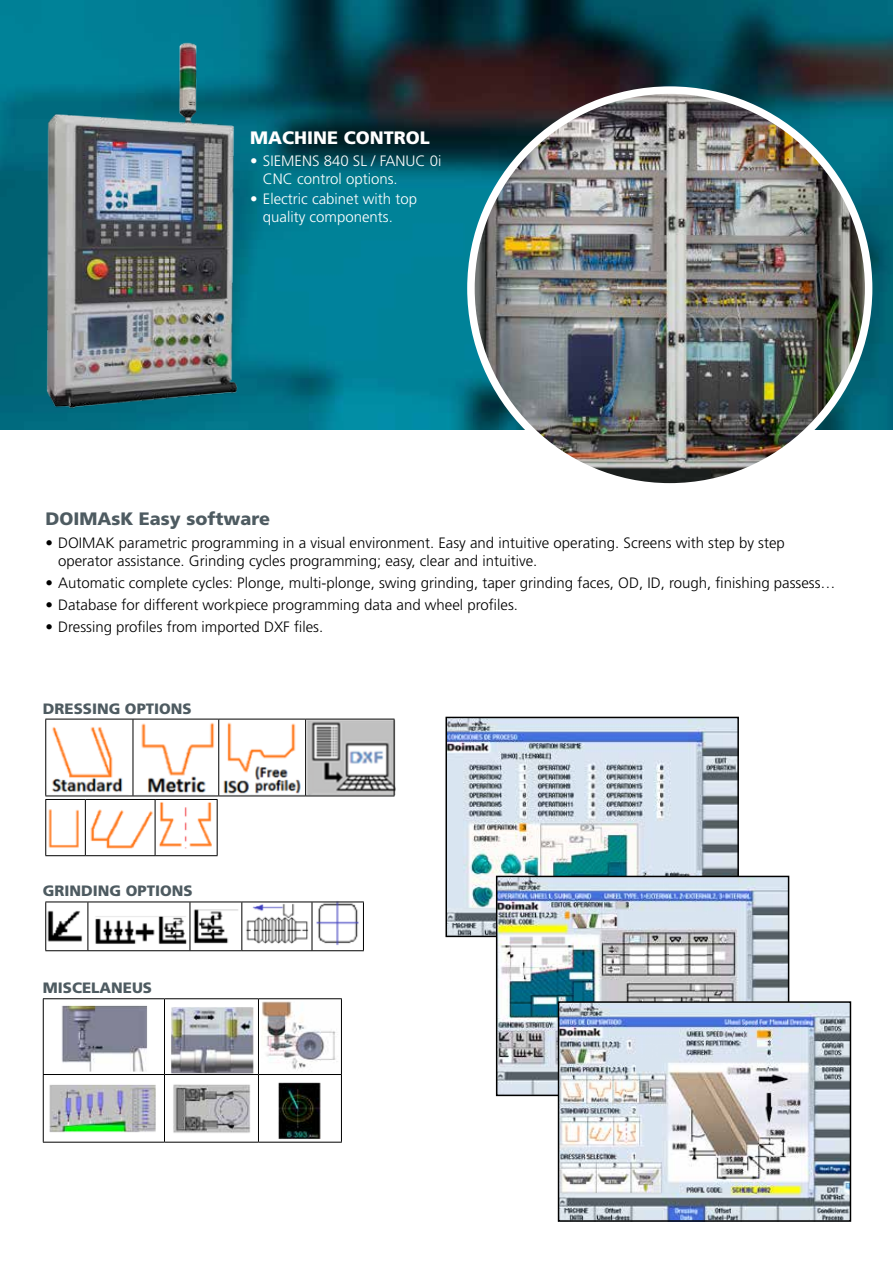
<style>
.page{position:relative;width:893px;height:1263px;background:#fff}
.page>*{position:absolute;margin:0;border:0;box-sizing:border-box;transform-origin:0 0}
.t1{font:900 18px "Frutiger";color:#4e5b61}
.t2{font:900 18px "Frutiger";color:#fff}
.t3{font:300 15px/18px "Frutiger";color:#000}
.t4{font:300 15px/18px "Frutiger";color:#fff}
.t5{font:900 15px "Frutiger";color:#4e5b61}
</style>
<div class="page">
<img style="left:0;top:0;width:893px;height:429px">
<img style="left:33px;top:40px;width:217px;height:390px">
<img style="left:471px;top:90px;width:398px;height:392px">
<img style="left:448px;top:720px;width:288px;height:214px">
<div style="left:445px;top:717px;width:294px;height:220px;border:2px solid #000"></div>
<img style="left:499px;top:879px;width:287px;height:214px">
<div style="left:496px;top:876px;width:293px;height:220px;border:2px solid #000"></div>
<img style="left:561px;top:1004px;width:287px;height:215px">
<div style="left:558px;top:1001px;width:293px;height:221px;border:2px solid #000"></div>
<img style="left:44px;top:999px;width:297px;height:143px">
<img style="left:45px;top:718px;width:351px;height:234px">
<hr style="left:45px;top:799px;width:40px;height:1px;background:#000">
<hr style="left:45px;top:800px;width:1px;height:55px;background:#000">
<hr style="left:85px;top:799px;width:70px;height:1px;background:#000">
<hr style="left:85px;top:800px;width:1px;height:55px;background:#000">
<hr style="left:155px;top:799px;width:63px;height:1px;background:#000">
<hr style="left:155px;top:800px;width:1px;height:55px;background:#000">
<hr style="left:217px;top:800px;width:1px;height:55px;background:#000">
<hr style="left:45px;top:855px;width:40px;height:1px;background:#000">
<hr style="left:85px;top:855px;width:70px;height:1px;background:#000">
<hr style="left:155px;top:855px;width:63px;height:1px;background:#000">
<hr style="left:45px;top:901px;width:43px;height:1px;background:#000">
<hr style="left:45px;top:902px;width:1px;height:48px;background:#000">
<hr style="left:88px;top:901px;width:102px;height:1px;background:#000">
<hr style="left:88px;top:902px;width:1px;height:48px;background:#000">
<hr style="left:190px;top:901px;width:52px;height:1px;background:#000">
<hr style="left:190px;top:902px;width:1px;height:48px;background:#000">
<hr style="left:242px;top:901px;width:70px;height:1px;background:#000">
<hr style="left:241px;top:902px;width:1px;height:48px;background:#000">
<hr style="left:312px;top:901px;width:52px;height:1px;background:#000">
<hr style="left:312px;top:902px;width:1px;height:48px;background:#000">
<hr style="left:363px;top:902px;width:1px;height:48px;background:#000">
<hr style="left:45px;top:950px;width:43px;height:1px;background:#000">
<hr style="left:88px;top:950px;width:102px;height:1px;background:#000">
<hr style="left:190px;top:950px;width:52px;height:1px;background:#000">
<hr style="left:242px;top:950px;width:70px;height:1px;background:#000">
<hr style="left:312px;top:950px;width:52px;height:1px;background:#000">
<hr style="left:43px;top:998px;width:121px;height:1px;background:#000">
<hr style="left:43px;top:999px;width:1px;height:75px;background:#000">
<hr style="left:164px;top:998px;width:94px;height:1px;background:#000">
<hr style="left:164px;top:999px;width:1px;height:75px;background:#000">
<hr style="left:258px;top:998px;width:84px;height:1px;background:#000">
<hr style="left:258px;top:999px;width:1px;height:75px;background:#000">
<hr style="left:341px;top:999px;width:1px;height:75px;background:#000">
<hr style="left:43px;top:1074px;width:121px;height:1px;background:#000">
<hr style="left:43px;top:1075px;width:1px;height:67px;background:#000">
<hr style="left:164px;top:1074px;width:94px;height:1px;background:#000">
<hr style="left:164px;top:1075px;width:1px;height:67px;background:#000">
<hr style="left:258px;top:1074px;width:84px;height:1px;background:#000">
<hr style="left:258px;top:1075px;width:1px;height:67px;background:#000">
<hr style="left:341px;top:1075px;width:1px;height:67px;background:#000">
<hr style="left:43px;top:1142px;width:121px;height:1px;background:#000">
<hr style="left:164px;top:1142px;width:94px;height:1px;background:#000">
<hr style="left:258px;top:1142px;width:84px;height:1px;background:#000">
<hr style="left:45px;top:719px;width:88px;height:1px;background:#000">
<hr style="left:45px;top:719px;width:1px;height:76px;background:#000">
<hr style="left:133px;top:719px;width:86px;height:1px;background:#000">
<hr style="left:133px;top:719px;width:1px;height:76px;background:#000">
<hr style="left:219px;top:719px;width:87px;height:1px;background:#000">
<hr style="left:218px;top:719px;width:1px;height:76px;background:#000">
<hr style="left:306px;top:719px;width:88px;height:1px;background:#000">
<hr style="left:305px;top:719px;width:1px;height:76px;background:#000">
<hr style="left:394px;top:719px;width:1px;height:76px;background:#000">
<hr style="left:45px;top:795px;width:88px;height:1px;background:#000">
<hr style="left:133px;top:795px;width:86px;height:1px;background:#000">
<hr style="left:219px;top:795px;width:87px;height:1px;background:#000">
<hr style="left:306px;top:795px;width:88px;height:1px;background:#000">
<p class="t2" style="left:250px;top:127px;width:181px">MACHINE CONTROL</p>
<p class="t4" style="left:263px;top:152px;width:180px;text-indent:-13px">• SIEMENS 840 SL / FANUC 0i<br>CNC control options.</p>
<p class="t4" style="left:263px;top:190px;width:156px;text-indent:-13px">• Electric cabinet with top quality components.</p>
<p class="t1" style="left:45px;top:508px;width:226px">DOIMAsK Easy software</p>
<p class="t3" style="left:58px;top:533px;width:728px;text-indent:-13px">• DOIMAK parametric programming in a visual environment. Easy and intuitive operating. Screens with step by step operator assistance. Grinding cycles programming; easy, clear and intuitive.</p>
<p class="t3" style="left:45px;top:574px;width:792px">• Automatic complete cycles: Plonge, multi-plonge, swing grinding, taper grinding faces, OD, ID, rough, finishing passess…</p>
<p class="t3" style="left:45px;top:596px;width:474px">• Database for different workpiece programming data and wheel profiles.</p>
<p class="t3" style="left:45px;top:618px;width:279px">• Dressing profiles from imported DXF files.</p>
<p class="t5" style="left:43px;top:699px;width:150px">DRESSING OPTIONS</p>
<p class="t5" style="left:43px;top:882px;width:151px">GRINDING OPTIONS</p>
<p class="t5" style="left:43px;top:979px;width:111px">MISCELANEUS</p>
</div>
